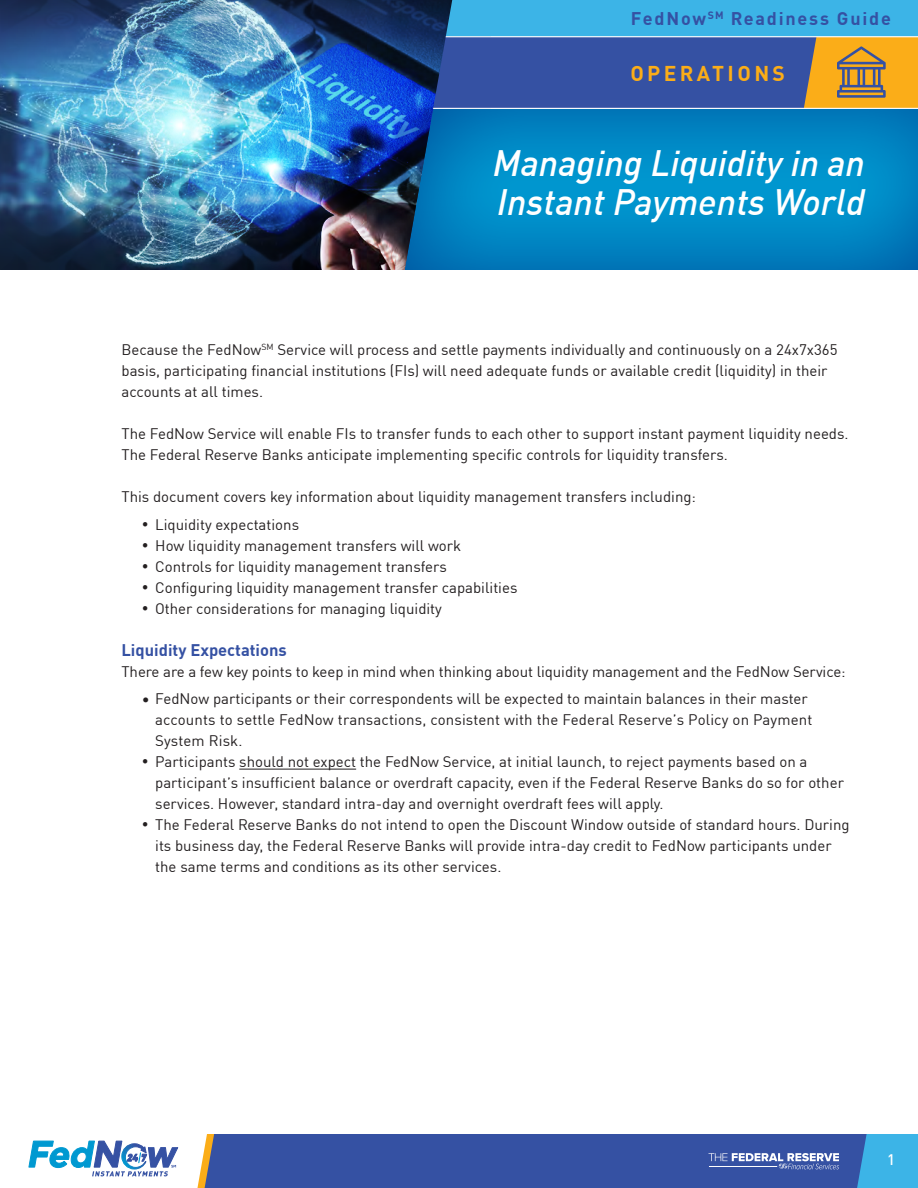
<style>
.page{position:relative;width:918px;height:1188px;background:#fff}
.page>*{position:absolute;margin:0;border:0;box-sizing:border-box;transform-origin:0 0}
.t1{font:italic 500 36px/39px "DINOT";color:#fff}
.t2{font:700 21px "DINOT";letter-spacing:.16em;color:#fbad18}
.t3{font:700 18px "DINOT";letter-spacing:.1em;color:#3551a3}
.t4{font:700 16.5px "DINOT";color:#3551a3}
.t5{font:15px/21px "DINOT";color:#231f20}
.t6{font:500 15px "DINOT";color:#fff}
</style>
<div class="page">
<hr style="left:239px;top:769px;width:117px;height:1px;background:#231f20">
<img style="left:0;top:0;width:433px;height:270px">
<svg style="left:403px;top:106px;width:515px;height:164px;background:#0082bf"></svg>
<hr style="left:433px;top:108px;width:485px;height:1px;background:#fff">
<svg style="left:433px;top:0;width:485px;height:108px;background:#517da7"></svg>
<svg style="left:28px;top:1140px;width:151px;height:36px"></svg>
<svg style="left:197px;top:1134px;width:721px;height:54px;background:#3c5da9"></svg>
<hr style="left:709px;top:1166px;width:68px;height:1px;background:#fff">
<p class="t3" style="left:631px;top:4px;width:262px">FedNow<sup>SM</sup> Readiness Guide</p>
<p class="t2" style="left:630px;top:57px;width:156px">OPERATIONS</p>
<p class="t1" style="left:493px;top:140px;width:374px">Managing Liquidity in an<br>Instant Payments World</p>
<p class="t5" style="left:122px;top:338px;width:718px">Because the FedNow<sup>SM</sup> Service will process and settle payments individually and continuously on a 24x7x365</p>
<p class="t5" style="left:122px;top:359px;width:708px">basis, participating financial institutions (FIs) will need adequate funds or available credit (liquidity) in their</p>
<p class="t5" style="left:122px;top:380px;width:143px">accounts at all times.</p>
<p class="t5" style="left:122px;top:422px;width:729px">The FedNow Service will enable FIs to transfer funds to each other to support instant payment liquidity needs.<br>The Federal Reserve Banks anticipate implementing specific controls for liquidity transfers.</p>
<p class="t5" style="left:122px;top:485px;width:576px">This document covers key information about liquidity management transfers including:</p>
<p class="t5" style="left:142px;top:512px;width:159px">• Liquidity expectations</p>
<p class="t5" style="left:142px;top:533px;width:321px">• How liquidity management transfers will work</p>
<p class="t5" style="left:142px;top:554px;width:307px">• Controls for liquidity management transfers</p>
<p class="t5" style="left:142px;top:575px;width:377px">• Configuring liquidity management transfer capabilities</p>
<p class="t5" style="left:142px;top:596px;width:302px">• Other considerations for managing liquidity</p>
<p class="t4" style="left:122px;top:637px;width:167px">Liquidity Expectations</p>
<p class="t5" style="left:122px;top:659px;width:726px">There are a few key points to keep in mind when thinking about liquidity management and the FedNow Service:</p>
<p class="t5" style="left:155px;top:687px;width:659px;text-indent:-14px">• FedNow participants or their correspondents will be expected to maintain balances in their master accounts to settle FedNow transactions, consistent with the Federal Reserve’s Policy on Payment<br>System Risk.</p>
<p class="t5" style="left:142px;top:750px;width:667px">• Participants should not expect the FedNow Service, at initial launch, to reject payments based on a</p>
<p class="t5" style="left:155px;top:771px;width:690px">participant’s insufficient balance or overdraft capacity, even if the Federal Reserve Banks do so for other services. However, standard intra-day and overnight overdraft fees will apply.</p>
<p class="t5" style="left:142px;top:813px;width:709px">• The Federal Reserve Banks do not intend to open the Discount Window outside of standard hours. During</p>
<p class="t5" style="left:155px;top:834px;width:678px">its business day, the Federal Reserve Banks will provide intra-day credit to FedNow participants under the same terms and conditions as its other services.</p>
<p class="t6" style="left:887px;top:1148px;width:9px">1</p>
</div>
